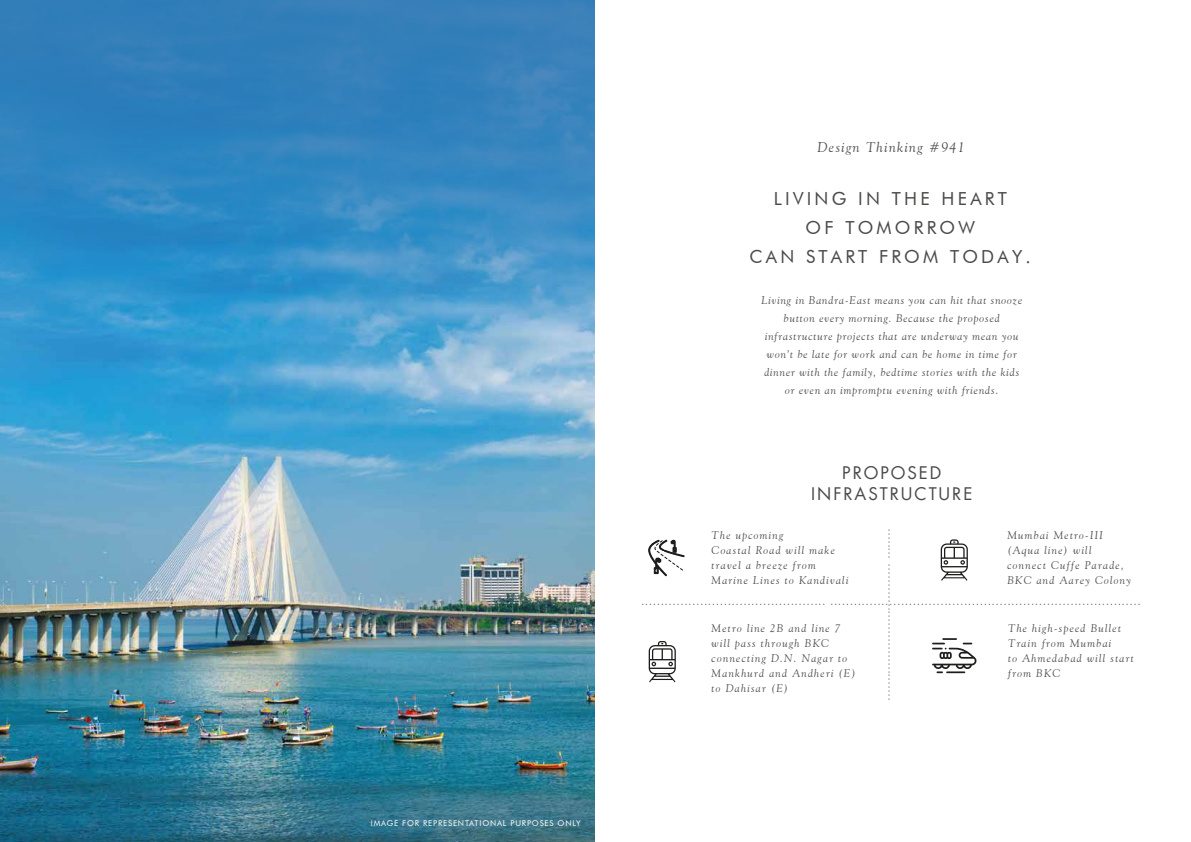
<style>
.page{position:relative;width:1191px;height:842px;background:#fff}
.page>*{position:absolute;margin:0;border:0;box-sizing:border-box;transform-origin:0 0}
.t1{font:18px/29px "Futura BT";letter-spacing:.18em;color:#4a4a49;text-align:center}
.t2{font:17px/20.4px "Futura";letter-spacing:.115em;color:#4a4a49;text-align:center}
.t3{font:italic 14px "Goudy Old Style BT";letter-spacing:.1em;color:#4a4a49}
.t4{font:italic 11px/15px "Goudy Old Style BT";letter-spacing:.11em;color:#4a4a49}
.t5{font:italic 11px/18px "Goudy Old Style BT";letter-spacing:.08em;color:#4a4a49;text-align:center}
.t6{font:8px "Futura BT";letter-spacing:.1em;color:#fff}
</style>
<div class="page">
<img style="left:0;top:341px;width:594px;height:501px">
<svg style="left:0;top:0;width:594px;height:341px;background:#3589c3"></svg>
<svg style="left:648px;top:641px;width:28px;height:41px"></svg>
<svg style="left:932px;top:638px;width:44px;height:35px"></svg>
<svg style="left:940px;top:539px;width:28px;height:42px"></svg>
<svg style="left:648px;top:540px;width:36px;height:36px"></svg>
<p class="t6" style="left:371px;top:818px;width:211px">IMAGE FOR REPRESENTATIONAL PURPOSES ONLY</p>
<p class="t3" style="left:817px;top:138px;width:149px">Design Thinking #941</p>
<h1 class="t1" style="left:749px;top:184px;width:283px">LIVING IN THE HEART<br>OF TOMORROW<br>CAN START FROM TODAY.</h1>
<p class="t5" style="left:761px;top:291px;width:262px">Living in Bandra-East means you can hit that snooze button every morning. Because the proposed infrastructure projects that are underway mean you won’t be late for work and can be home in time for dinner with the family, bedtime stories with the kids or even an impromptu evening with friends.</p>
<h2 class="t2" style="left:811px;top:463px;width:163px">PROPOSED<br>INFRASTRUCTURE</h2>
<p class="t4" style="left:711px;top:527px;width:138px">The upcoming<br>Coastal Road will make travel a breeze from<br>Marine Lines to Kandivali</p>
<p class="t4" style="left:1007px;top:527px;width:125px">Mumbai Metro-III (Aqua line) will connect Cuffe Parade,<br>BKC and Aarey Colony</p>
<p class="t4" style="left:711px;top:621px;width:146px">Metro line 2B and line 7 will pass through BKC connecting D.N. Nagar to<br>Mankhurd and Andheri (E) to Dahisar (E)</p>
<p class="t4" style="left:1008px;top:621px;width:127px">The high-speed Bullet<br>Train from Mumbai<br>to Ahmedabad will start from BKC</p>
<p class="t4" style="left:900px;top:529px;width:174px;rotate:90deg">........ ...................................</p>
<p class="t4" style="left:641px;top:594px;width:500px">............................................... ...............................................................................</p>
</div>
